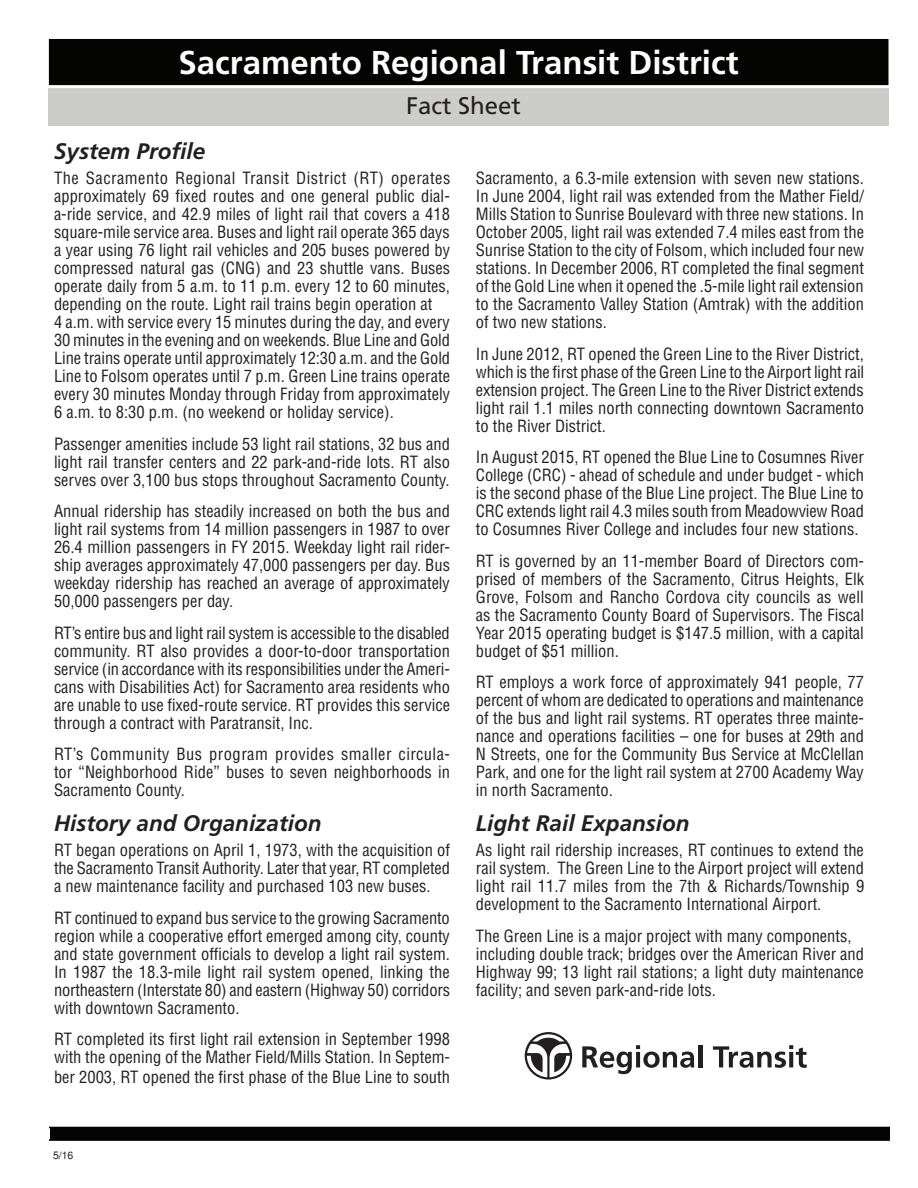
<style>
.page{position:relative;width:918px;height:1188px;background:#fff}
.page>*{position:absolute;margin:0;border:0;box-sizing:border-box;transform-origin:0 0}
.t1{font:700 33px "Frutiger";color:#fff}
.t2{font:24px "Frutiger";color:#231f20}
.t3{font:italic 700 22.5px "Frutiger";color:#231f20}
.t4{font:condensed 16.5px/18px "Helvetica";color:#231f20;text-align:justify}
.t5{font:10.5px "Helvetica";color:#231f20}
</style>
<div class="page">
<div style="left:48px;top:83px;width:840px;height:42px;background:#cccccb"></div>
<div style="left:46px;top:36px;width:845px;height:52px;background:#040503;border:3px solid #fff"></div>
<svg style="left:50px;top:1127px;width:840px;height:14px;background:#060705"></svg>
<svg style="left:582px;top:1045px;width:112px;height:29px"></svg>
<hr style="left:698px;top:1045px;width:4px;height:22px;background:#231f20">
<svg style="left:713px;top:1045px;width:94px;height:23px"></svg>
<svg style="left:525px;top:1032px;width:47px;height:48px"></svg>
<svg style="left:527px;top:1034px;width:43px;height:43px"></svg>
<h1 class="t1" style="left:179px;top:43px;width:561px">Sacramento Regional Transit District</h1>
<h2 class="t2" style="left:406px;top:91px;width:116px">Fact Sheet</h2>
<h3 class="t3" style="left:54px;top:137px;width:153px">System Profile</h3>
<p class="t4" style="left:54px;top:169px;width:398px;text-align:left">The Sacramento Regional Transit District (RT) operates approximately 69 fixed routes and one general public dial&shy;a-ride service, and 42.9 miles of light rail that covers a 418 square-mile service area. Buses and light rail operate 365 days a year using 76 light rail vehicles and 205 buses powered by compressed natural gas (CNG) and 23 shuttle vans. Buses operate daily from 5 a.m. to 11 p.m. every 12 to 60 minutes, depending on the route. Light rail trains begin operation at<br>4 a.m. with service every 15 minutes during the day, and every 30 minutes in the evening and on weekends. Blue Line and Gold Line trains operate until approximately 12:30 a.m. and the Gold Line to Folsom operates until 7 p.m. Green Line trains operate every 30 minutes Monday through Friday from approximately 6 a.m. to 8:30 p.m. (no weekend or holiday service).</p>
<p class="t4" style="left:54px;top:434px;width:397px">Passenger amenities include 53 light rail stations, 32 bus and light rail transfer centers and 22 park-and-ride lots. RT also serves over 3,100 bus stops throughout Sacramento County.</p>
<p class="t4" style="left:54px;top:502px;width:398px">Annual ridership has steadily increased on both the bus and light rail systems from 14 million passengers in 1987 to over 26.4 million passengers in FY 2015. Weekday light rail rider&shy;ship averages approximately 47,000 passengers per day. Bus weekday ridership has reached an average of approximately 50,000 passengers per day.</p>
<p class="t4" style="left:54px;top:623px;width:398px">RT’s entire bus and light rail system is accessible to the disabled community. RT also provides a door-to-door transportation service (in accordance with its responsibilities under the Ameri&shy;cans with Disabilities Act) for Sacramento area residents who are unable to use fixed-route service. RT provides this service through a contract with Paratransit, Inc.</p>
<p class="t4" style="left:54px;top:745px;width:398px">RT’s Community Bus program provides smaller circula&shy;tor “Neighborhood Ride” buses to seven neighborhoods in Sacramento County.</p>
<h3 class="t3" style="left:54px;top:809px;width:269px">History and Organization</h3>
<p class="t4" style="left:54px;top:841px;width:398px">RT began operations on April 1, 1973, with the acquisition of the Sacramento Transit Authority. Later that year, RT completed a new maintenance facility and purchased 103 new buses.</p>
<p class="t4" style="left:54px;top:908px;width:398px">RT continued to expand bus service to the growing Sacramento region while a cooperative effort emerged among city, county and state government officials to develop a light rail system.<br>In 1987 the 18.3-mile light rail system opened, linking the northeastern (Interstate 80) and eastern (Highway 50) corridors with downtown Sacramento.</p>
<p class="t4" style="left:54px;top:1030px;width:398px">RT completed its first light rail extension in September 1998 with the opening of the Mather Field/Mills Station. In Septem-</p>
<p class="t4" style="left:54px;top:1067px;width:398px">ber 2003, RT opened the first phase of the Blue Line to south</p>
<p class="t4" style="left:476px;top:169px;width:390px">Sacramento, a 6.3-mile extension with seven new stations.<br>In June 2004, light rail was extended from the Mather Field/ Mills Station to Sunrise Boulevard with three new stations. In October 2005, light rail was extended 7.4 miles east from the Sunrise Station to the city of Folsom, which included four new stations. In December 2006, RT completed the final segment of the Gold Line when it opened the .5-mile light rail extension to the Sacramento Valley Station (Amtrak) with the addition of two new stations.</p>
<p class="t4" style="left:476px;top:344px;width:390px">In June 2012, RT opened the Green Line to the River District, which is the first phase of the Green Line to the Airport light rail extension project. The Green Line to the River District extends light rail 1.1 miles north connecting downtown Sacramento to the River District.</p>
<p class="t4" style="left:476px;top:448px;width:390px">In August 2015, RT opened the Blue Line to Cosumnes River College (CRC) - ahead of schedule and under budget - which is the second phase of the Blue Line project. The Blue Line to CRC extends light rail 4.3 miles south from Meadowview Road to Cosumnes River College and includes four new stations.</p>
<p class="t4" style="left:476px;top:551px;width:390px">RT is governed by an 11-member Board of Directors com&shy;prised of members of the Sacramento, Citrus Heights, Elk Grove, Folsom and Rancho Cordova city councils as well as the Sacramento County Board of Supervisors. The Fiscal Year 2015 operating budget is $147.5 million, with a capital budget of $51 million.</p>
<p class="t4" style="left:476px;top:673px;width:390px">RT employs a work force of approximately 941 people, 77 percent of whom are dedicated to operations and maintenance of the bus and light rail systems. RT operates three mainte&shy;nance and operations facilities – one for buses at 29th and N Streets, one for the Community Bus Service at McClellan Park, and one for the light rail system at 2700 Academy Way in north Sacramento.</p>
<h3 class="t3" style="left:476px;top:810px;width:215px">Light Rail Expansion</h3>
<p class="t4" style="left:476px;top:841px;width:390px">As light rail ridership increases, RT continues to extend the rail system. The Green Line to the Airport project will extend light rail 11.7 miles from the 7th &amp; Richards/Township 9 development to the Sacramento International Airport.</p>
<p class="t4" style="left:476px;top:926px;width:390px;text-align:left">The Green Line is a major project with many components, including double track; bridges over the American River and Highway 99; 13 light rail stations; a light duty maintenance facility; and seven park-and-ride lots.</p>
<p class="t5" style="left:53px;top:1149px;width:22px">5/16</p>
</div>
